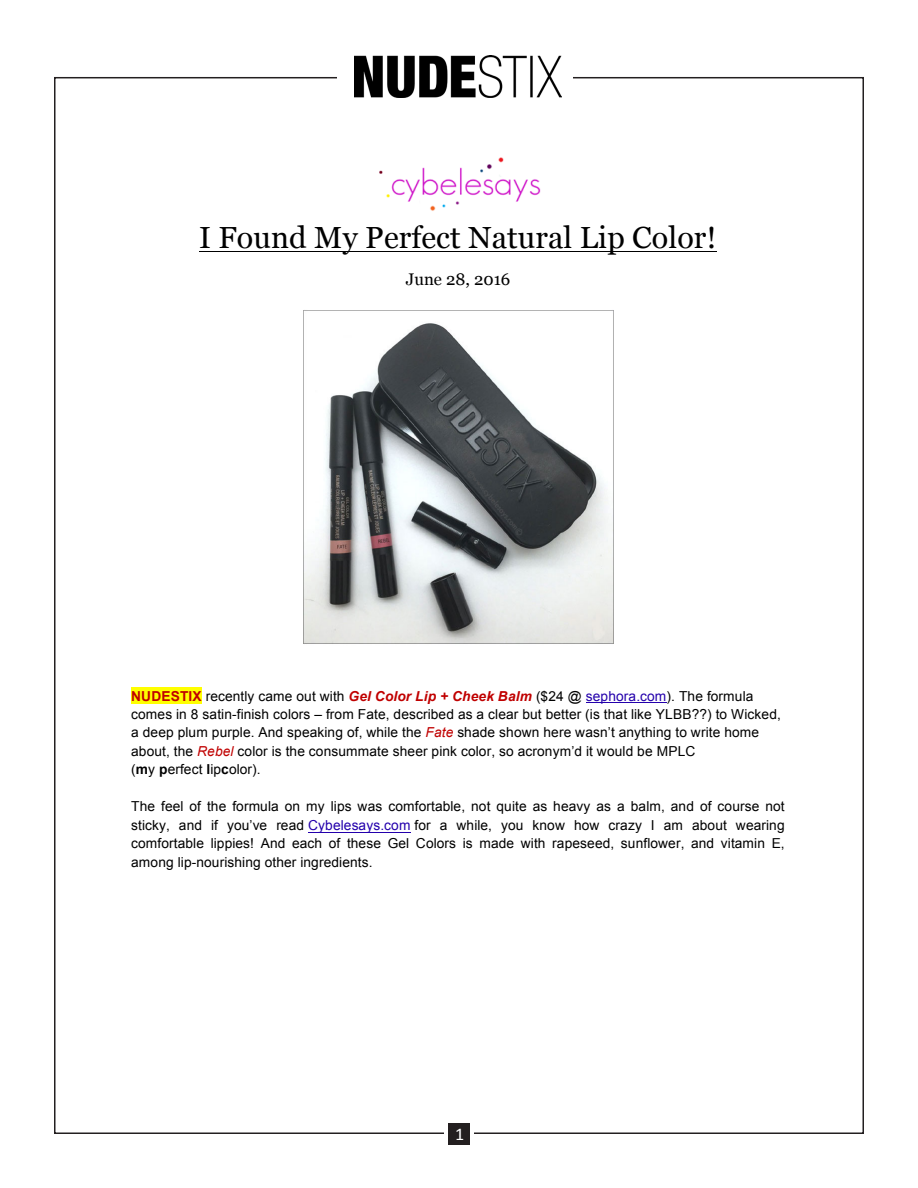
<style>
.page{position:relative;width:918px;height:1188px;background:#fff}
.page>*{position:absolute;margin:0;border:0;box-sizing:border-box;transform-origin:0 0}
.t1{font:30.45px "Georgia";letter-spacing:.005em;color:#000}
.t2{font:18px "Calibri";color:#fff}
.t3{font:16.8px "Georgia";color:#000}
.t4{font:13.8px/18.5px "Arial";letter-spacing:.01em;color:#000}
.s1{font-weight:700;color:#c00000}
.s2{font-weight:700;font-style:italic;color:#c00000}
.s3{color:#2400ac}
.s4{font-style:italic;color:#c00000}
.s5{font-weight:700}
</style>
<div class="page">
<img style="left:354px;top:56px;width:208px;height:42px">
<div style="left:448px;top:1123px;width:22px;height:22px;background:#231f20"></div>
<hr style="left:199px;top:251px;width:518px;height:1px;background:#000">
<div style="left:131px;top:687px;width:71px;height:17px;background:#ff0"></div>
<hr style="left:586px;top:703px;width:81px;height:1px;background:#2400ac">
<hr style="left:308px;top:832px;width:103px;height:1px;background:#2400ac">
<img style="left:379px;top:157px;width:162px;height:54px">
<img style="left:303px;top:310px;width:310px;height:334px">
<p class="t1" style="left:199px;top:215px;width:519px">I Found My Perfect Natural Lip Color!</p>
<p class="t3" style="left:406px;top:267px;width:106px">June 28, 2016</p>
<p class="t4" style="left:131px;top:687px;width:651px"><span class="s1">NUDESTIX</span> recently came out with <span class="s2">Gel Color Lip + Cheek Balm</span> ($24 @ <span class="s3">sephora.com</span>). The formula comes in 8 satin-finish colors – from Fate, described as a clear but better (is that like YLBB??) to Wicked, a deep plum purple. And speaking of, while the <span class="s4">Fate</span> shade shown here wasn’t anything to write home about, the <span class="s4">Rebel</span> color is the consummate sheer pink color, so acronym’d it would be MPLC<br>(<span class="s5">m</span>y <span class="s5">p</span>erfect <span class="s5">l</span>ip<span class="s5">c</span>olor).</p>
<p class="t4" style="left:131px;top:798px;width:655px;text-align:justify">The feel of the formula on my lips was comfortable, not quite as heavy as a balm, and of course not sticky, and if you’ve read <span class="s3">Cybelesays.com</span> for a while, you know how crazy I am about wearing comfortable lippies! And each of these Gel Colors is made with rapeseed, sunflower, and vitamin E, among lip-nourishing other ingredients.</p>
<p class="t2" style="left:455px;top:1123px;width:11px">1</p>
</div>
